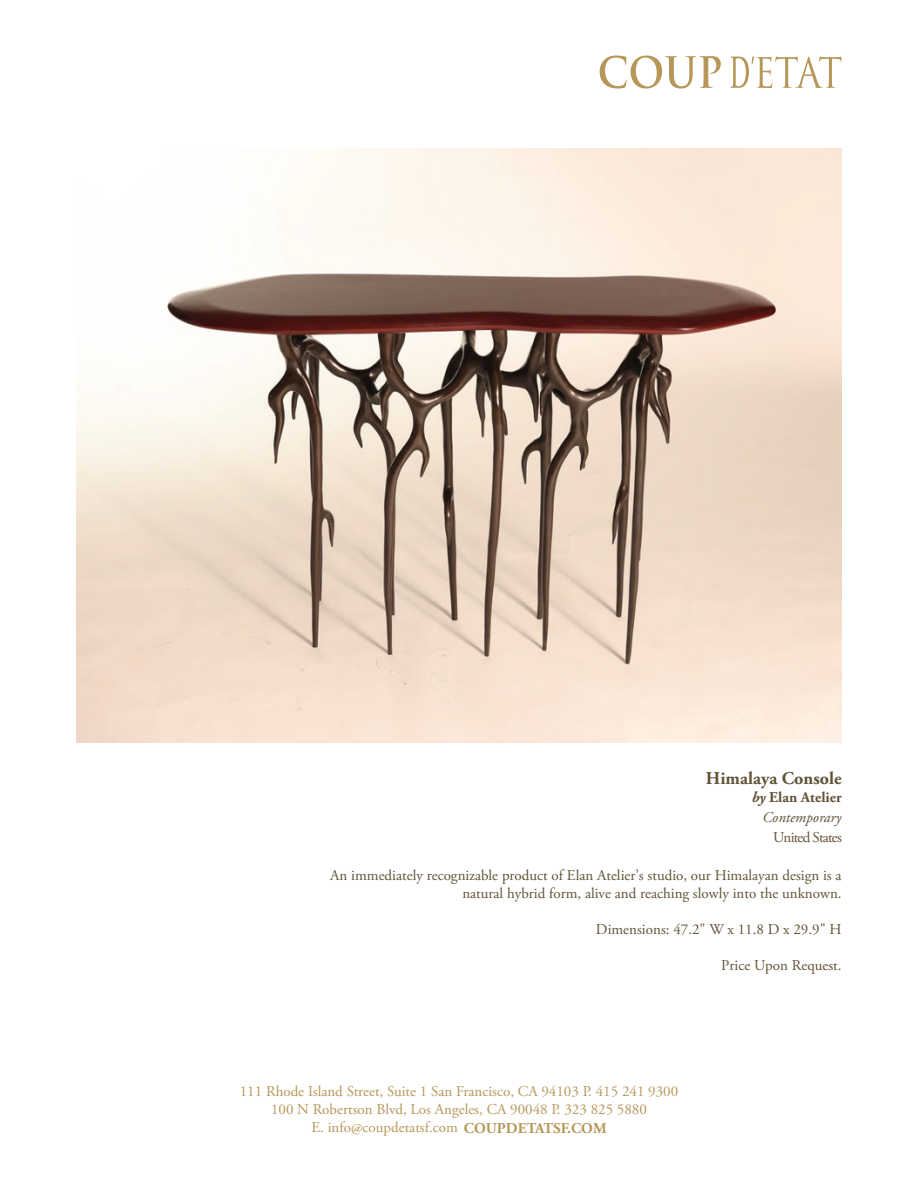
<style>
.page{position:relative;width:918px;height:1188px;background:#fff}
.page>*{position:absolute;margin:0;border:0;box-sizing:border-box;transform-origin:0 0}
.t1{font:700 18px "Adobe Garamond Pro";color:#615336}
.t2{font:15px/18px "Adobe Garamond Pro";color:#615336;text-align:right}
.t3{font:15px/18px "Adobe Garamond Pro";color:#b69759;text-align:center}
.t4{font:italic 15px/20.4px "Adobe Garamond Pro";color:#615336;text-align:right}
.t5{font:15px "Adobe Garamond Pro";letter-spacing:-.055em;color:#615336}
.s1{font-weight:700}
.s2{font-weight:700;font-style:normal}
</style>
<div class="page">
<svg style="left:600px;top:56px;width:121px;height:33px"></svg>
<svg style="left:730px;top:56px;width:112px;height:32px"></svg>
<img style="left:77px;top:149px;width:765px;height:594px">
<p class="t1" style="left:706px;top:768px;width:137px">Himalaya Console</p>
<p class="t4" style="left:752px;top:787px;width:91px"><span class="s1">by</span> <span class="s2">Elan Atelier<br></span>Contemporary</p>
<p class="t5" style="left:773px;top:829px;width:70px">United States</p>
<p class="t2" style="left:330px;top:867px;width:513px">An immediately recognizable product of Elan Atelier’s studio, our Himalayan design is a natural hybrid form, alive and reaching slowly into the unknown.</p>
<p class="t2" style="left:596px;top:921px;width:247px">Dimensions: 47.2" W x 11.8 D x 29.9" H</p>
<p class="t2" style="left:721px;top:957px;width:122px">Price Upon Request.</p>
<p class="t3" style="left:240px;top:1083px;width:440px">111 Rhode Island Street, Suite 1 San Francisco, CA 94103 P. 415 241 9300<br>100 N Robertson Blvd, Los Angeles, CA 90048 P. 323 825 5880<br>E. info@coupdetatsf.com <span class="s1">COUPDETATSF.COM</span></p>
</div>
